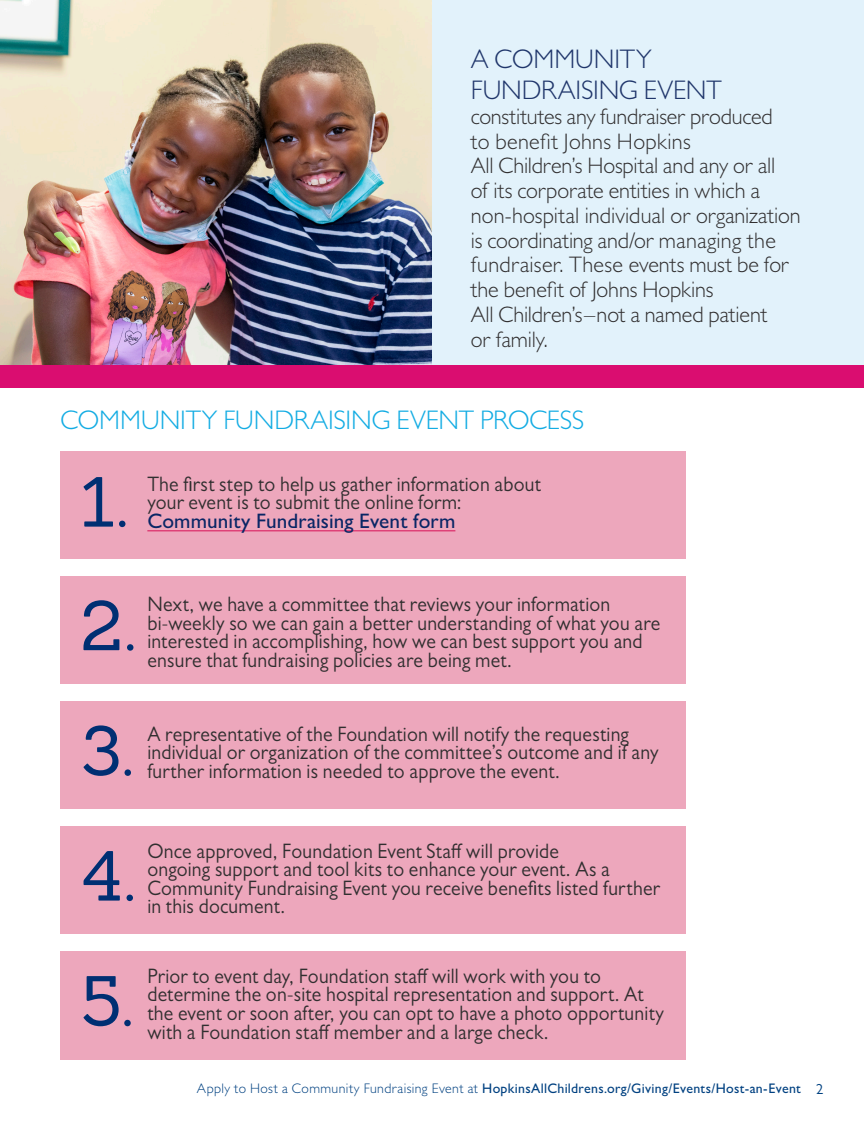
<style>
.page{position:relative;width:864px;height:1134px;background:#fff}
.page>*{position:absolute;margin:0;border:0;box-sizing:border-box;transform-origin:0 0}
.TF_Body_Text{font:69px "Sanchez";color:#002f73}
.TF_Body_Text-2{font:300 27px "Gill Sans MT Std";letter-spacing:-.005em;color:#13ace3}
.TF_Body_Text-3{font:300 27px/31.5px "Gill Sans MT Std";letter-spacing:-.005em;color:#20366b}
.TF_Body_Text-4{font:300 22.5px/24.8px "Gill Sans MT Std";letter-spacing:-.005em;color:#312f30}
.TF_Body_Text-5{font:21px/18.6px "Gill Sans MT Std";letter-spacing:.01em;color:#312f30;scale:.94 1}
.TF_Body_Text-6{font:14.7px "Gill Sans MT Std";color:#014181}
.t1{font:500 13.8px "Gill Sans MT Std";letter-spacing:.02em;color:#014181}
.s1{font-weight:500;color:#092665}
.s2{font-weight:300}
</style>
<div class="page">
<div style="left:432px;top:0;width:432px;height:365px;background:#e2f2fb"></div>
<div style="left:60px;top:451px;width:626px;height:108px;background:#eda7bc"></div>
<hr style="left:147px;top:530px;width:308px;height:1px;background:#d9195d">
<div style="left:60px;top:576px;width:626px;height:108px;background:#eda7bc"></div>
<div style="left:60px;top:701px;width:626px;height:108px;background:#eda7bc"></div>
<div style="left:60px;top:826px;width:626px;height:108px;background:#eda7bc"></div>
<div style="left:60px;top:951px;width:626px;height:108px;background:#eda7bc"></div>
<img style="left:0;top:0;width:432px;height:365px">
<div style="left:0;top:365px;width:864px;height:23px;background:#da0d70"></div>
<p class="TF_Body_Text-3" style="left:471px;top:42px;width:252px">A COMMUNITY<br>FUNDRAISING EVENT</p>
<p class="TF_Body_Text-4" style="left:471px;top:103px;width:331px">constitutes any fundraiser produced<br>to benefit Johns Hopkins<br>All Children’s Hospital and any or all<br>of its corporate entities in which a non-hospital individual or organization is coordinating and/or managing the fundraiser. These events must be for the benefit of Johns Hopkins<br>All Children’s–not a named patient<br>or family.</p>
<p class="TF_Body_Text-2" style="left:60px;top:404px;width:525px">COMMUNITY FUNDRAISING EVENT PROCESS</p>
<p class="TF_Body_Text" style="left:81px;top:457px;width:48px">1.</p>
<p class="TF_Body_Text-5" style="left:147px;top:474px;width:420px">The first step to help us gather information about your event is to submit the online form:<br><span class="s1">Community Fundraising Event form</span></p>
<p class="TF_Body_Text" style="left:81px;top:581px;width:56px">2.</p>
<p class="TF_Body_Text-5" style="left:147px;top:595px;width:547px">Next, we have a committee that reviews your information bi-weekly so we can gain a better understanding of what you are interested in accomplishing, how we can best support you and ensure that fundraising policies are being met.</p>
<p class="TF_Body_Text" style="left:81px;top:706px;width:54px">3.</p>
<p class="TF_Body_Text-5" style="left:147px;top:724px;width:545px">A representative of the Foundation will notify the requesting individual or organization of the committee’s outcome and if any further information is needed to approve the event.</p>
<p class="TF_Body_Text" style="left:81px;top:831px;width:56px">4.</p>
<p class="TF_Body_Text-5" style="left:147px;top:841px;width:547px">Once approved, Foundation Event Staff will provide<br>ongoing support and tool kits to enhance your event. As a Community Fundraising Event you receive benefits listed further in this document.</p>
<p class="TF_Body_Text" style="left:81px;top:957px;width:53px">5.</p>
<p class="TF_Body_Text-5" style="left:147px;top:966px;width:551px">Prior to event day, Foundation staff will work with you to determine the on-site hospital representation and support. At the event or soon after, you can opt to have a photo opportunity with a Foundation staff member and a large check.</p>
<p class="t1" style="left:197px;top:1081px;width:606px"><span class="s2">Apply to Host a Community Fundraising Event at</span> HopkinsAllChildrens.org/Giving/Events/Host-an-Event</p>
<p class="TF_Body_Text-6" style="left:816px;top:1080px;width:9px">2</p>
</div>
